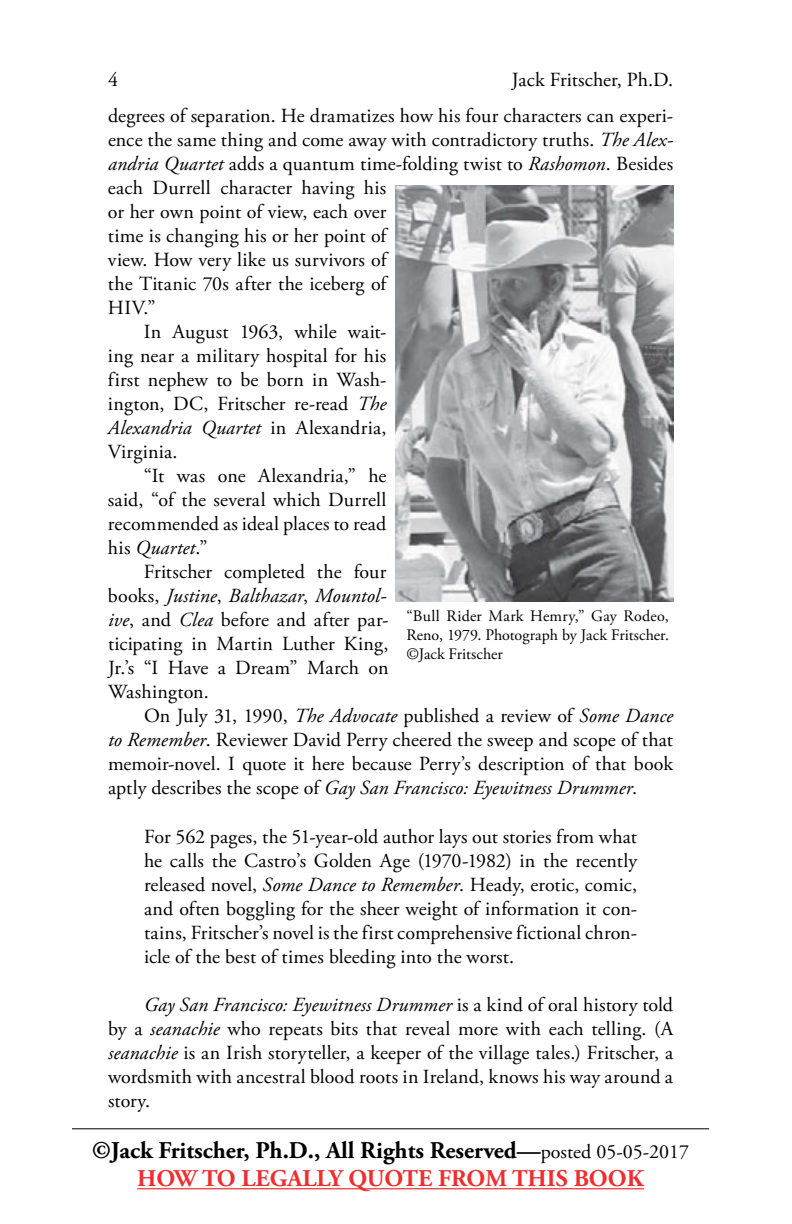
<style>
.page{position:relative;width:792px;height:1224px;background:#fff}
.page>*{position:absolute;margin:0;border:0;box-sizing:border-box;transform-origin:0 0}
.t1{font:700 24px/28.8px "Adobe Garamond Pro";color:#000;text-align:center}
.t2{font:20px/24px "Adobe Garamond Pro";letter-spacing:.01em;color:#000;text-align:justify}
.t3{font:italic 20px "Adobe Garamond Pro";letter-spacing:.01em;color:#000}
.t4{font:16px/19.2px "Adobe Garamond Pro";color:#000;text-align:justify}
.s1{font-style:italic}
.s2{font-style:normal}
.s3{font-weight:400;font-size:20px}
.s4{color:#ee2e2f}
</style>
<div class="page">
<hr style="left:137px;top:1188px;width:507px;height:1px;background:#ee2e2f">
<hr style="left:72px;top:1128px;width:637px;height:1px;background:#000">
<img style="left:395px;top:186px;width:278px;height:416px">
<p class="t2" style="left:108px;top:69px;width:11px">4</p>
<p class="t2" style="left:512px;top:69px;width:163px">Jack Fritscher, Ph.D.</p>
<p class="t2" style="left:108px;top:105px;width:567px">degrees of separation. He dramatizes how his four characters can experi-</p>
<p class="t2" style="left:108px;top:129px;width:567px">ence the same thing and come away with contradictory truths. <span class="s1">The Alex-</span></p>
<p class="t2" style="left:108px;top:153px;width:567px"><span class="s1">andria Quartet</span> adds a quantum time-folding twist to <span class="s1">Rashomon</span>. Besides</p>
<p class="t2" style="left:108px;top:177px;width:280px">each Durrell character having his</p>
<p class="t2" style="left:108px;top:201px;width:280px">or her own point of view, each over</p>
<p class="t2" style="left:108px;top:225px;width:280px">time is changing his or her point of</p>
<p class="t2" style="left:108px;top:249px;width:280px">view. How very like us survivors of</p>
<p class="t2" style="left:108px;top:273px;width:280px">the Titanic 70s after the iceberg of</p>
<p class="t2" style="left:108px;top:297px;width:49px">HIV.”</p>
<p class="t2" style="left:144px;top:321px;width:244px">In August 1963, while wait-</p>
<p class="t2" style="left:108px;top:345px;width:280px">ing near a military hospital for his</p>
<p class="t2" style="left:108px;top:369px;width:280px">first nephew to be born in Wash-</p>
<p class="t2" style="left:108px;top:393px;width:280px">ington, DC, Fritscher re-read <span class="s1">The</span></p>
<p class="t3" style="left:108px;top:416px;width:280px">Alexandria Quartet <span class="s2">in Alexandria,</span></p>
<p class="t2" style="left:108px;top:441px;width:71px">Virginia.</p>
<p class="t2" style="left:144px;top:465px;width:244px">“It was one Alexandria,” he</p>
<p class="t2" style="left:108px;top:489px;width:280px">said, “of the several which Durrell</p>
<p class="t2" style="left:108px;top:513px;width:280px">recommended as ideal places to read</p>
<p class="t3" style="left:108px;top:536px;width:101px"><span class="s2">his</span> Quartet<span class="s2">.”</span></p>
<p class="t2" style="left:144px;top:561px;width:244px">Fritscher completed the four</p>
<p class="t3" style="left:108px;top:584px;width:280px"><span class="s2">books,</span> Justine<span class="s2">,</span> Balthazar<span class="s2">,</span> Mountol-</p>
<p class="t2" style="left:108px;top:609px;width:282px"><span class="s1">ive</span>, and <span class="s1">Clea</span> before and after par-</p>
<p class="t2" style="left:108px;top:633px;width:282px">ticipating in Martin Luther King,</p>
<p class="t2" style="left:108px;top:657px;width:282px">Jr.’s “I Have a Dream” March on</p>
<p class="t2" style="left:108px;top:681px;width:102px">Washington.</p>
<p class="t2" style="left:144px;top:705px;width:531px">On July 31, 1990, <span class="s1">The Advocate</span> published a review of <span class="s1">Some Dance</span></p>
<p class="t2" style="left:108px;top:729px;width:567px"><span class="s1">to Remember</span>. Reviewer David Perry cheered the sweep and scope of that</p>
<p class="t2" style="left:108px;top:753px;width:567px">memoir-novel. I quote it here because Perry’s description of that book</p>
<p class="t3" style="left:108px;top:776px;width:531px"><span class="s2">aptly describes the scope of</span> Gay San Francisco: Eyewitness Drummer<span class="s2">.</span></p>
<p class="t2" style="left:144px;top:825px;width:495px">For 562 pages, the 51-year-old author lays out stories from what he calls the Castro’s Golden Age (1970-1982) in the recently released novel, <span class="s1">Some Dance to Remember</span>. Heady, erotic, comic, and often boggling for the sheer weight of information it con&shy;tains, Fritscher’s novel is the first comprehensive fictional chron&shy;icle of the best of times bleeding into the worst.</p>
<p class="t2" style="left:108px;top:993px;width:567px;text-indent:36px"><span class="s1">Gay San Francisco: Eyewitness Drummer</span> is a kind of oral history told by a <span class="s1">seanachie</span> who repeats bits that reveal more with each telling. (A <span class="s1">seanachie</span> is an Irish storyteller, a keeper of the village tales.) Fritscher, a wordsmith with ancestral blood roots in Ireland, knows his way around a story.</p>
<p class="t4" style="left:406px;top:606px;width:264px">“Bull Rider Mark Hemry,” Gay Rodeo, Reno, 1979. Photograph by Jack Fritscher. ©Jack Fritscher</p>
<p class="t1" style="left:92px;top:1136px;width:599px">©Jack Fritscher, Ph.D., All Rights Reserved—<span class="s3">posted 05-05-2017<br></span><span class="s4">HOW TO LEGALLY QUOTE FROM THIS BOOK</span></p>
</div>
